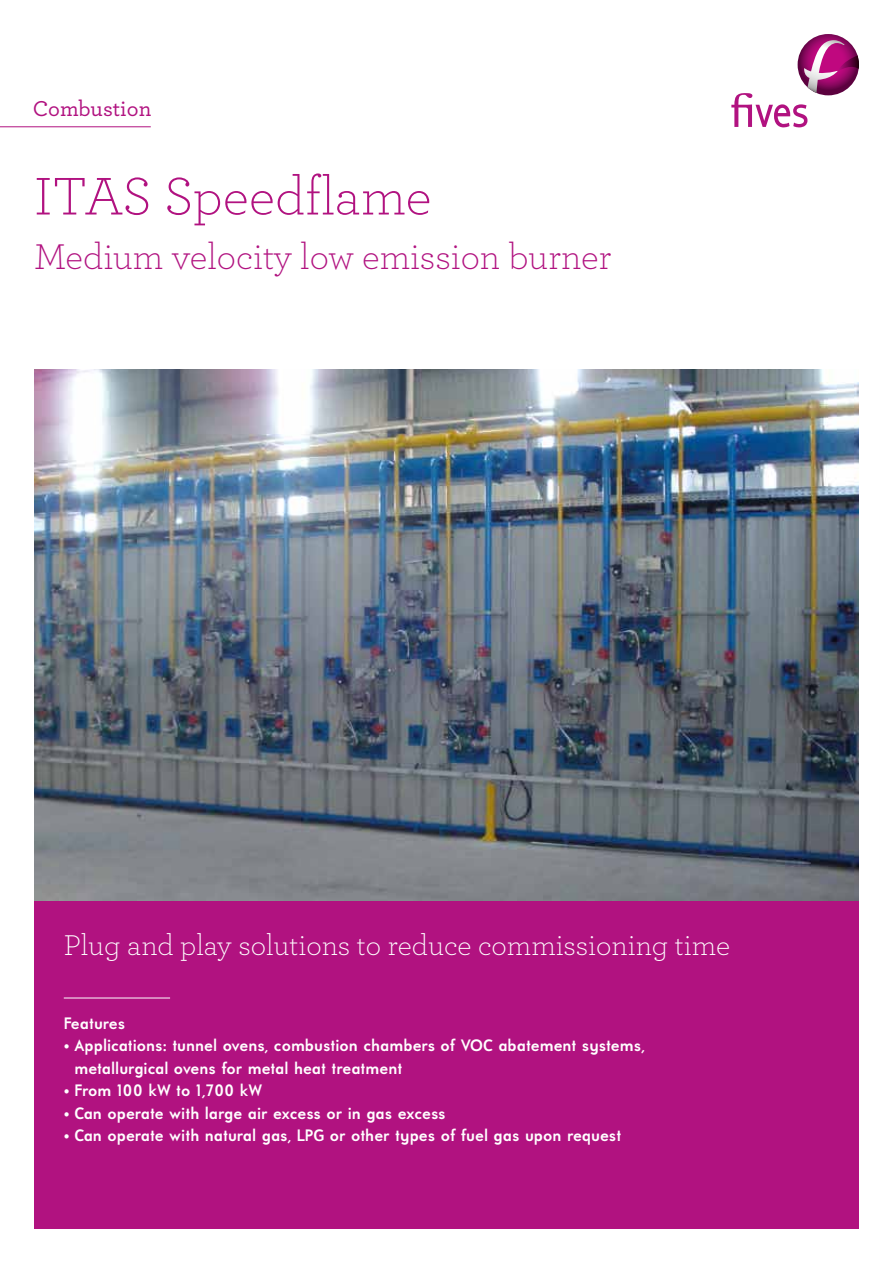
<style>
.page{position:relative;width:893px;height:1263px;background:#fff}
.page>*{position:absolute;margin:0;border:0;box-sizing:border-box;transform-origin:0 0}
.t1{font:300 55.5px "Archer";color:#b11280}
.t2{font:300 37.5px "Archer";color:#b11280}
.t3{font:300 30px "Archer";color:#fff}
.t4{font:500 22.5px "Archer";color:#b11280}
.t5{font:700 16.5px/22.5px "Universalis ADF Std";color:#fff}
.s1{font-weight:400}
</style>
<div class="page">
<img style="left:34px;top:370px;width:825px;height:531px">
<div style="left:34px;top:901px;width:825px;height:328px;background:#b11280"></div>
<hr style="left:64px;top:998px;width:106px;height:1px;background:#fff">
<svg style="left:798px;top:34px;width:61px;height:61px"></svg>
<svg style="left:731px;top:40px;width:128px;height:88px"></svg>
<hr style="left:0;top:127px;width:151px;height:1px;background:#b11280">
<h3 class="t4" style="left:33px;top:92px;width:120px">Combustion</h3>
<h1 class="t1" style="left:34px;top:160px;width:399px">ITAS Speedflame</h1>
<h2 class="t2" style="left:34px;top:231px;width:579px">Medium velocity low emission burner</h2>
<h3 class="t3" style="left:64px;top:926px;width:668px">Plug and play solutions to reduce commissioning time</h3>
<p class="t5" style="left:64px;top:1011px;width:63px">Features</p>
<p class="t5" style="left:75px;top:1034px;width:572px;text-indent:-11px"><span class="s1">•</span> Applications: tunnel ovens, combustion chambers of VOC abatement systems, metallurgical ovens for metal heat treatment</p>
<p class="t5" style="left:64px;top:1079px;width:200px"><span class="s1">•</span> From 100 kW to 1,700 kW</p>
<p class="t5" style="left:64px;top:1102px;width:383px"><span class="s1">•</span> Can operate with large air excess or in gas excess</p>
<p class="t5" style="left:64px;top:1124px;width:559px"><span class="s1">•</span> Can operate with natural gas, LPG or other types of fuel gas upon request</p>
</div>
